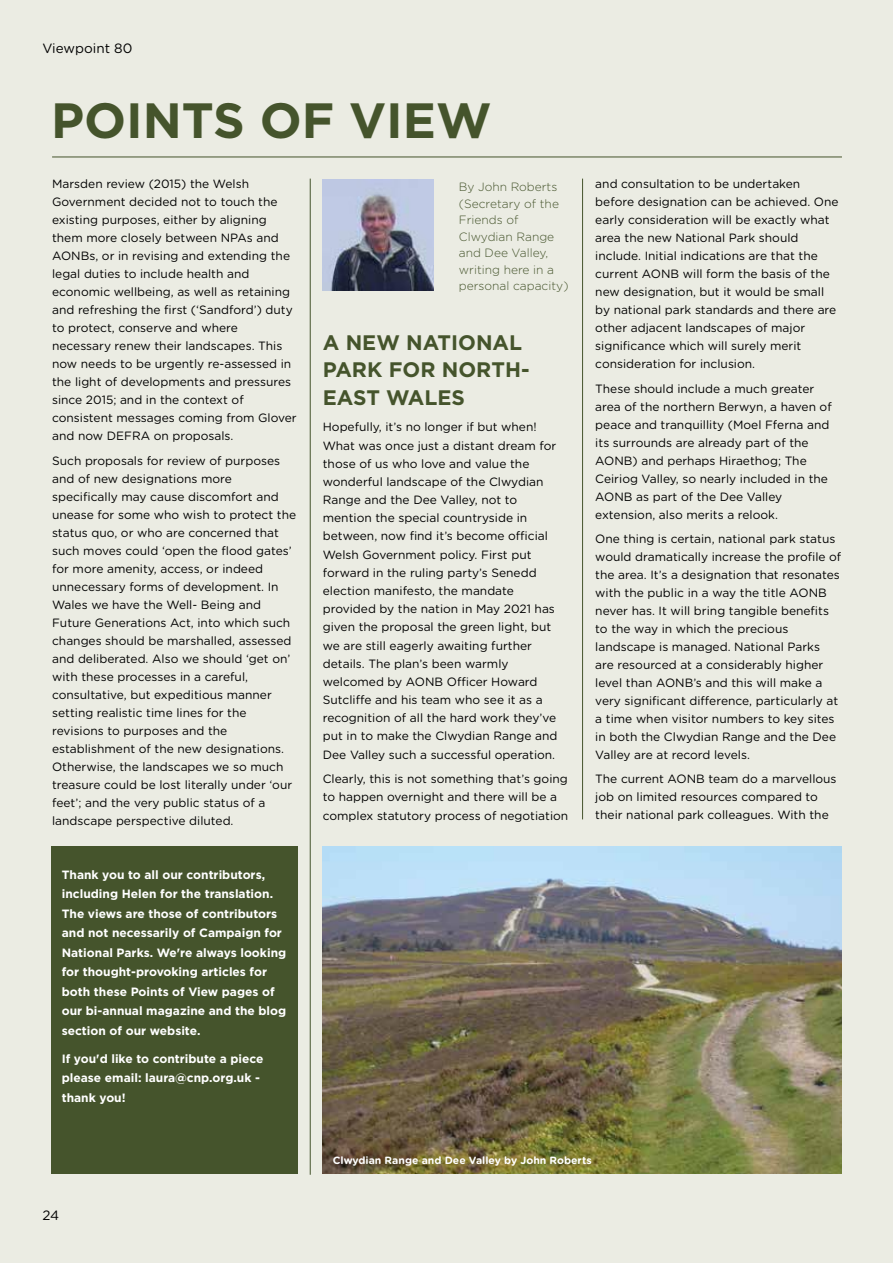
<style>
.page{position:relative;width:893px;height:1263px;background:#ebece3}
.page>*{position:absolute;margin:0;border:0;box-sizing:border-box;transform-origin:0 0}
.t1{font:700 49.5px "Gotham";color:#45542c}
.t2{font:700 21px/27.2px "Gotham";color:#45542c}
.t3{font:13.5px "Gotham Rounded";color:#000}
.t4{font:12px/18px "Gotham Rounded";color:#000}
.t5{font:700 12px/19.5px "Gotham";color:#fff}
.t6{font:300 12px/16.5px "Gotham Rounded";color:#45542c}
.t7{font:700 10.5px "Gotham Rounded";color:#fff}
</style>
<div class="page">
<hr style="left:52px;top:157px;width:790px;height:1px;background:#45542c">
<img style="left:323px;top:180px;width:110px;height:110px">
<hr style="left:310px;top:179px;width:1px;height:996px;background:#45542c">
<hr style="left:582px;top:179px;width:1px;height:640px;background:#45542c">
<img style="left:323px;top:846px;width:518px;height:328px">
<div style="left:51px;top:846px;width:247px;height:328px;background:#45542c"></div>
<p class="t3" style="left:43px;top:39px;width:91px">Viewpoint 80</p>
<h1 class="t1" style="left:51px;top:92px;width:442px">POINTS OF VIEW</h1>
<p class="t4" style="left:52px;top:174px;width:246px">Marsden review (2015) the Welsh Government decided not to touch the existing purposes, either by aligning them more closely between NPAs and AONBs, or in revising and extending the legal duties to include health and economic wellbeing, as well as retaining and refreshing the first (‘Sandford’) duty to protect, conserve and where necessary renew their landscapes. This now needs to be urgently re-assessed in the light of developments and pressures since 2015; and in the context of consistent messages coming from Glover and now DEFRA on proposals.</p>
<p class="t4" style="left:52px;top:451px;width:246px">Such proposals for review of purposes and of new designations more specifically may cause discomfort and unease for some who wish to protect the status quo, or who are concerned that such moves could ‘open the flood gates’ for more amenity, access, or indeed unnecessary forms of development. In Wales we have the Well- Being and Future Generations Act, into which such changes should be marshalled, assessed and deliberated. Also we should ‘get on’ with these processes in a careful, consultative, but expeditious manner setting realistic time lines for the revisions to purposes and the establishment of the new designations.<br>Otherwise, the landscapes we so much treasure could be lost literally under ‘our feet’; and the very public status of a landscape perspective diluted.</p>
<p class="t5" style="left:62px;top:864px;width:226px">Thank you to all our contributors, including Helen for the translation.<br>The views are those of contributors and not necessarily of Campaign for National Parks. We're always looking for thought-provoking articles for both these Points of View pages of our bi-annual magazine and the blog section of our website.</p>
<p class="t5" style="left:62px;top:1048px;width:203px">If you'd like to contribute a piece please email: laura@cnp.org.uk - thank you!</p>
<p class="t6" style="left:459px;top:178px;width:111px">By John Roberts (Secretary of the<br>Friends of<br>Clwydian Range and Dee Valley, writing here in a personal capacity)</p>
<h2 class="t2" style="left:323px;top:329px;width:208px">A NEW NATIONAL<br>PARK FOR NORTH-<br>EAST WALES</h2>
<p class="t4" style="left:323px;top:417px;width:236px">Hopefully, it’s no longer if but when!<br>What was once just a distant dream for those of us who love and value the wonderful landscape of the Clwydian Range and the Dee Valley, not to mention the special countryside in between, now find it’s become official Welsh Government policy. First put forward in the ruling party’s Senedd election manifesto, the mandate provided by the nation in May 2021 has given the proposal the green light, but we are still eagerly awaiting further details. The plan’s been warmly welcomed by AONB Officer Howard Sutcliffe and his team who see it as a recognition of all the hard work they’ve put in to make the Clwydian Range and Dee Valley such a successful operation.</p>
<p class="t4" style="left:323px;top:769px;width:247px">Clearly, this is not something that’s going to happen overnight and there will be a complex statutory process of negotiation</p>
<p class="t4" style="left:595px;top:174px;width:245px">and consultation to be undertaken before designation can be achieved. One early consideration will be exactly what area the new National Park should include. Initial indications are that the current AONB will form the basis of the new designation, but it would be small by national park standards and there are other adjacent landscapes of major significance which will surely merit consideration for inclusion.</p>
<p class="t4" style="left:595px;top:379px;width:238px">These should include a much greater area of the northern Berwyn, a haven of peace and tranquillity (Moel Fferna and its surrounds are already part of the AONB) and perhaps Hiraethog; The Ceiriog Valley, so nearly included in the AONB as part of the Dee Valley extension, also merits a relook.</p>
<p class="t4" style="left:595px;top:529px;width:248px">One thing is certain, national park status would dramatically increase the profile of the area. It’s a designation that resonates with the public in a way the title AONB never has. It will bring tangible benefits to the way in which the precious landscape is managed. National Parks are resourced at a considerably higher level than AONB’s and this will make a very significant difference, particularly at a time when visitor numbers to key sites in both the Clwydian Range and the Dee Valley are at record levels.</p>
<p class="t4" style="left:595px;top:770px;width:243px">The current AONB team do a marvellous job on limited resources compared to their national park colleagues. With the</p>
<p class="t3" style="left:43px;top:1206px;width:18px">24</p>
<p class="t7" style="left:333px;top:1152px;width:260px">Clwydian Range and Dee Valley by John Roberts</p>
</div>
